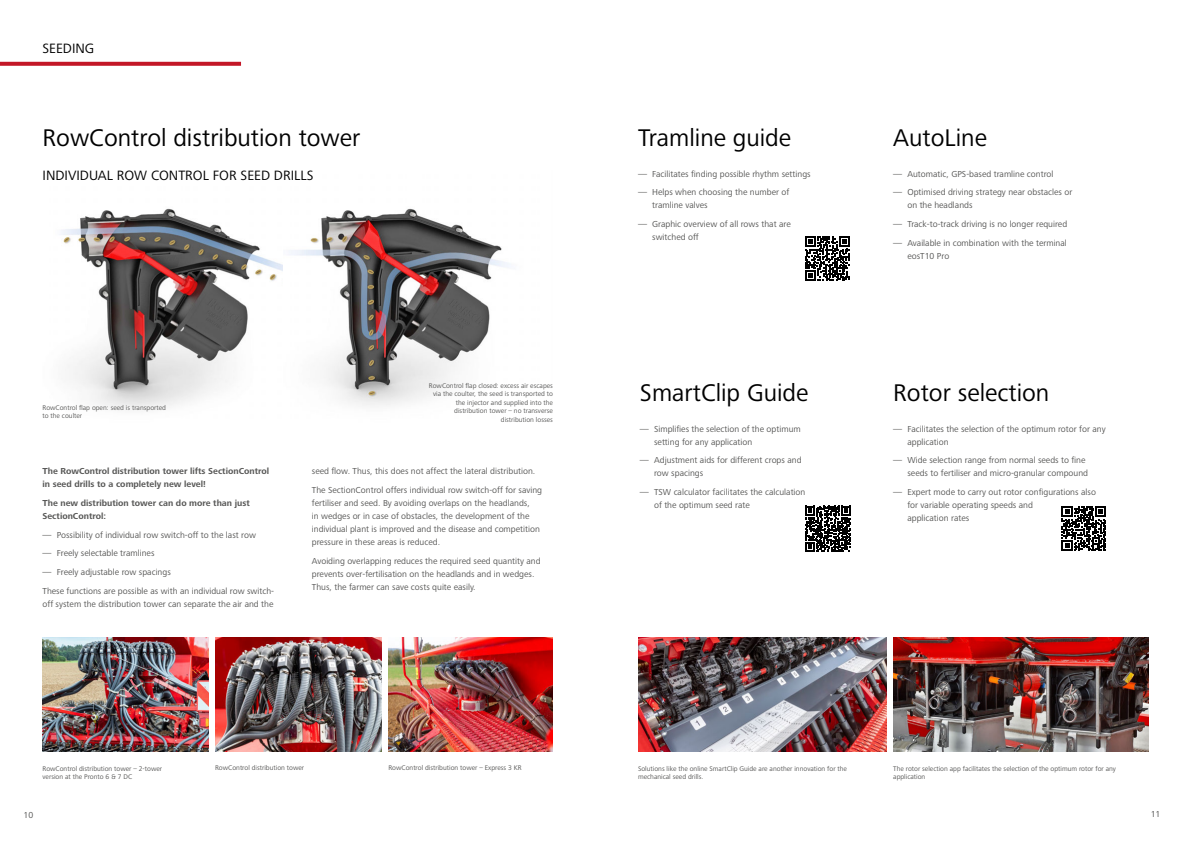
<style>
.page{position:relative;width:1191px;height:842px;background:#fff}
.page>*{position:absolute;margin:0;border:0;box-sizing:border-box;transform-origin:0 0}
.Head_Zusatzausstattung{font:25px "Frutiger Next LTW1 G";color:#000}
.Zitat_Titel{font:14px "Frutiger Next LTW1 G";color:#000}
.t1{font:9px/13px "Frutiger Next LTW1 G";color:#575756}
.t2{font:700 9px/13px "Frutiger Next LTW1 G";color:#575756}
.t3{font:7px/8.5px "Frutiger Next LTW1 G";color:#575756}
</style>
<div class="page">
<svg style="left:0;top:62px;width:241px;height:4px"></svg>
<img style="left:638px;top:638px;width:248px;height:113px">
<img style="left:61px;top:208px;width:222px;height:201px">
<img style="left:289px;top:208px;width:221px;height:198px">
<img style="left:388px;top:638px;width:165px;height:113px">
<img style="left:215px;top:638px;width:166px;height:113px">
<img style="left:43px;top:638px;width:165px;height:113px">
<img style="left:893px;top:638px;width:255px;height:113px">
<svg style="left:1061px;top:506px;width:45px;height:45px"></svg>
<svg style="left:805px;top:506px;width:46px;height:45px"></svg>
<svg style="left:805px;top:236px;width:44px;height:45px"></svg>
<p class="Zitat_Titel" style="left:43px;top:40px;width:53px">SEEDING</p>
<p class="Head_Zusatzausstattung" style="left:43px;top:123px;width:319px">RowControl distribution tower</p>
<p class="Zitat_Titel" style="left:43px;top:168px;width:272px">INDIVIDUAL ROW CONTROL FOR SEED DRILLS</p>
<p class="t3" style="left:43px;top:404px;width:125px">RowControl flap open: seed is transported to the coulter</p>
<p class="t3" style="left:429px;top:381px;width:126px;text-align:right">RowControl flap closed: excess air escapes via the coulter, the seed is transported to the injector and supplied into the distribution tower – no transverse distribution losses</p>
<p class="t2" style="left:43px;top:465px;width:228px">The RowControl distribution tower lifts SectionControl in seed drills to a completely new level!</p>
<p class="t2" style="left:43px;top:497px;width:209px">The new distribution tower can do more than just<br>SectionControl:</p>
<p class="t1" style="left:43px;top:528px;width:215px">― Possibility of individual row switch-off to the last row</p>
<p class="t1" style="left:43px;top:547px;width:113px">― Freely selectable tramlines</p>
<p class="t1" style="left:43px;top:566px;width:130px">― Freely adjustable row spacings</p>
<p class="t1" style="left:43px;top:584px;width:233px">These functions are possible as with an individual row switch&shy;off system the distribution tower can separate the air and the</p>
<p class="t1" style="left:312px;top:465px;width:225px">seed flow. Thus, this does not affect the lateral distribution.</p>
<p class="t1" style="left:312px;top:484px;width:232px">The SectionControl offers individual row switch-off for saving fertiliser and seed. By avoiding overlaps on the headlands,<br>in wedges or in case of obstacles, the development of the individual plant is improved and the disease and competition pressure in these areas is reduced.</p>
<p class="t1" style="left:312px;top:554px;width:230px">Avoiding overlapping reduces the required seed quantity and prevents over-fertilisation on the headlands and in wedges.<br>Thus, the farmer can save costs quite easily.</p>
<p class="t3" style="left:43px;top:764px;width:121px">RowControl distribution tower – 2-tower version at the Pronto 6 &amp; 7 DC</p>
<p class="t3" style="left:215px;top:764px;width:90px">RowControl distribution tower</p>
<p class="t3" style="left:388px;top:764px;width:135px">RowControl distribution tower – Express 3 KR</p>
<p class="Head_Zusatzausstattung" style="left:638px;top:123px;width:155px">Tramline guide</p>
<p class="t1" style="left:638px;top:167px;width:174px">― Facilitates finding possible rhythm settings</p>
<p class="t1" style="left:652px;top:186px;width:139px;text-indent:-14px">― Helps when choosing the number of tramline valves</p>
<p class="t1" style="left:652px;top:218px;width:140px;text-indent:-14px">― Graphic overview of all rows that are switched off</p>
<p class="Head_Zusatzausstattung" style="left:640px;top:378px;width:170px">SmartClip Guide</p>
<p class="t1" style="left:654px;top:422px;width:148px;text-indent:-14px">― Simplifies the selection of the optimum setting for any application</p>
<p class="t1" style="left:654px;top:454px;width:149px;text-indent:-14px">― Adjustment aids for different crops and row spacings</p>
<p class="t1" style="left:654px;top:486px;width:153px;text-indent:-14px">― TSW calculator facilitates the calculation of the optimum seed rate</p>
<p class="Head_Zusatzausstattung" style="left:893px;top:123px;width:95px">AutoLine</p>
<p class="t1" style="left:893px;top:167px;width:162px">― Automatic, GPS-based tramline control</p>
<p class="t1" style="left:907px;top:186px;width:167px;text-indent:-14px">― Optimised driving strategy near obstacles or on the headlands</p>
<p class="t1" style="left:893px;top:218px;width:175px">― Track-to-track driving is no longer required</p>
<p class="t1" style="left:907px;top:236px;width:161px;text-indent:-14px">― Available in combination with the terminal eosT10 Pro</p>
<p class="Head_Zusatzausstattung" style="left:893px;top:378px;width:158px">Rotor selection</p>
<p class="t1" style="left:907px;top:422px;width:200px;text-indent:-14px">― Facilitates the selection of the optimum rotor for any application</p>
<p class="t1" style="left:893px;top:454px;width:196px;text-align:right">― Wide selection range from normal seeds to fine seeds to fertiliser and micro-granular compound</p>
<p class="t1" style="left:907px;top:486px;width:190px;text-indent:-14px">― Expert mode to carry out rotor configurations also for variable operating speeds and<br>application rates</p>
<p class="t3" style="left:638px;top:764px;width:210px">Solutions like the online SmartClip Guide are another innovation for the mechanical seed drills.</p>
<p class="t3" style="left:893px;top:764px;width:224px">The rotor selection app facilitates the selection of the optimum rotor for any application</p>
<p class="t1" style="left:23px;top:809px;width:11px">10</p>
<p class="t1" style="left:1150px;top:808px;width:11px">11</p>
</div>
